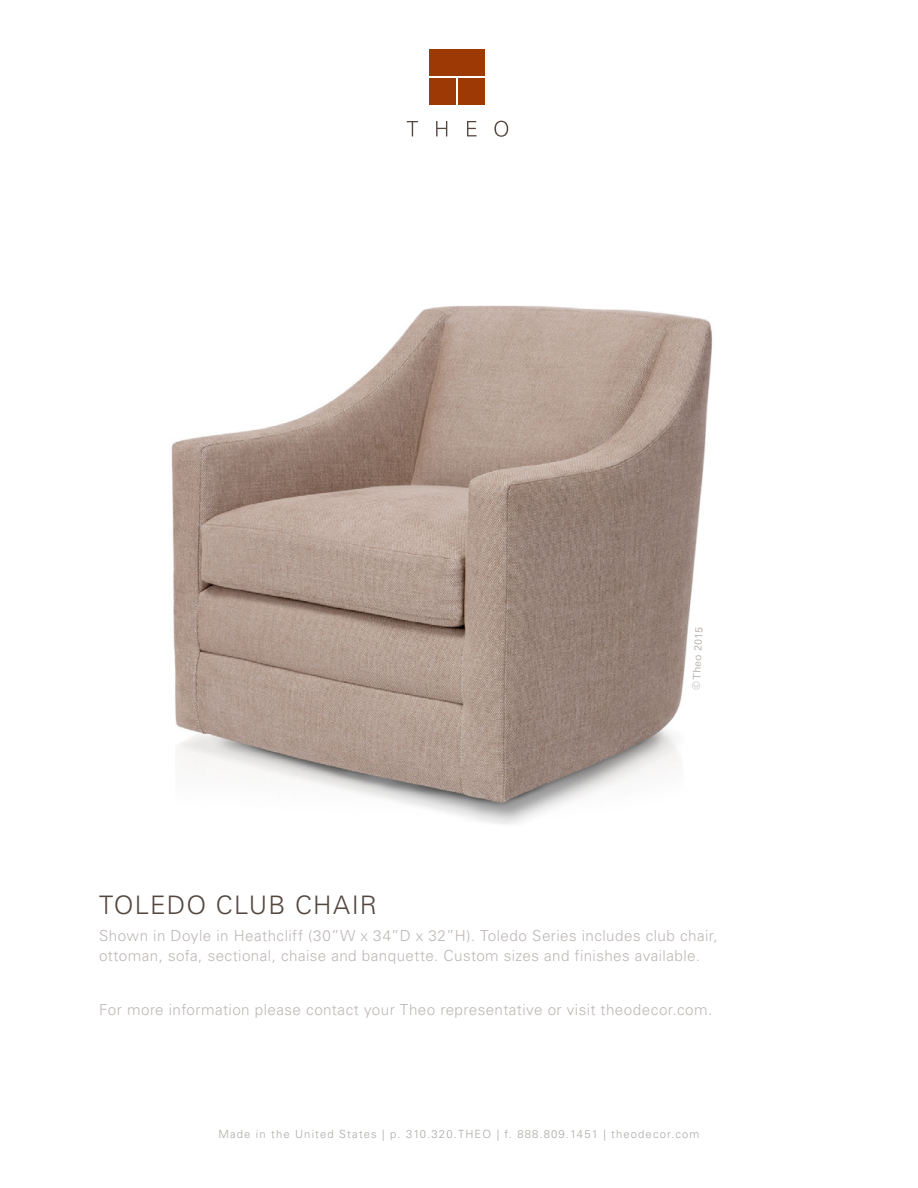
<style>
.page{position:relative;width:918px;height:1188px;background:#fff}
.page>*{position:absolute;margin:0;border:0;box-sizing:border-box;transform-origin:0 0}
.t1{font:300 25.5px "Univers LT Std";letter-spacing:.045em;color:#544740}
.t2{font:300 15.15px/19.5px "Univers LT Std";letter-spacing:.03em;color:#beb8b6}
.t3{font:300 11.25px "Univers LT Std";letter-spacing:.1em;color:#adaaa7}
.t4{font:10.5px "Univers LT Std";color:#beb8b6}
</style>
<div class="page">
<div style="left:429px;top:49px;width:56px;height:27px;background:#9d3905"></div>
<div style="left:429px;top:78px;width:27px;height:27px;background:#9d3905"></div>
<div style="left:458px;top:78px;width:27px;height:27px;background:#9d3905"></div>
<svg style="left:407px;top:121px;width:101px;height:16px"></svg>
<img style="left:171px;top:305px;width:542px;height:519px">
<p class="t4" style="left:690px;top:690px;width:64px;rotate:-88deg">© Theo 2015</p>
<h1 class="t1" style="left:99px;top:890px;width:70px">To ledo</h1>
<h1 class="t1" style="left:216px;top:890px;width:162px">Club Chair</h1>
<p class="t2" style="left:99px;top:926px;width:620px">Shown in Doyle in Heathcliff (30”W x 34”D x 32”H). Toledo Series includes club chair, ottoman, sofa, sectional, chaise and banquette. Custom sizes and finishes available.</p>
<p class="t2" style="left:99px;top:1000px;width:615px">For more information please contact your Theo representative or visit theodecor.com.</p>
<p class="t3" style="left:218px;top:1127px;width:483px">Made in the United States | p. 310.320.THEO | f. 888.809.1451 | theodecor.com</p>
</div>
